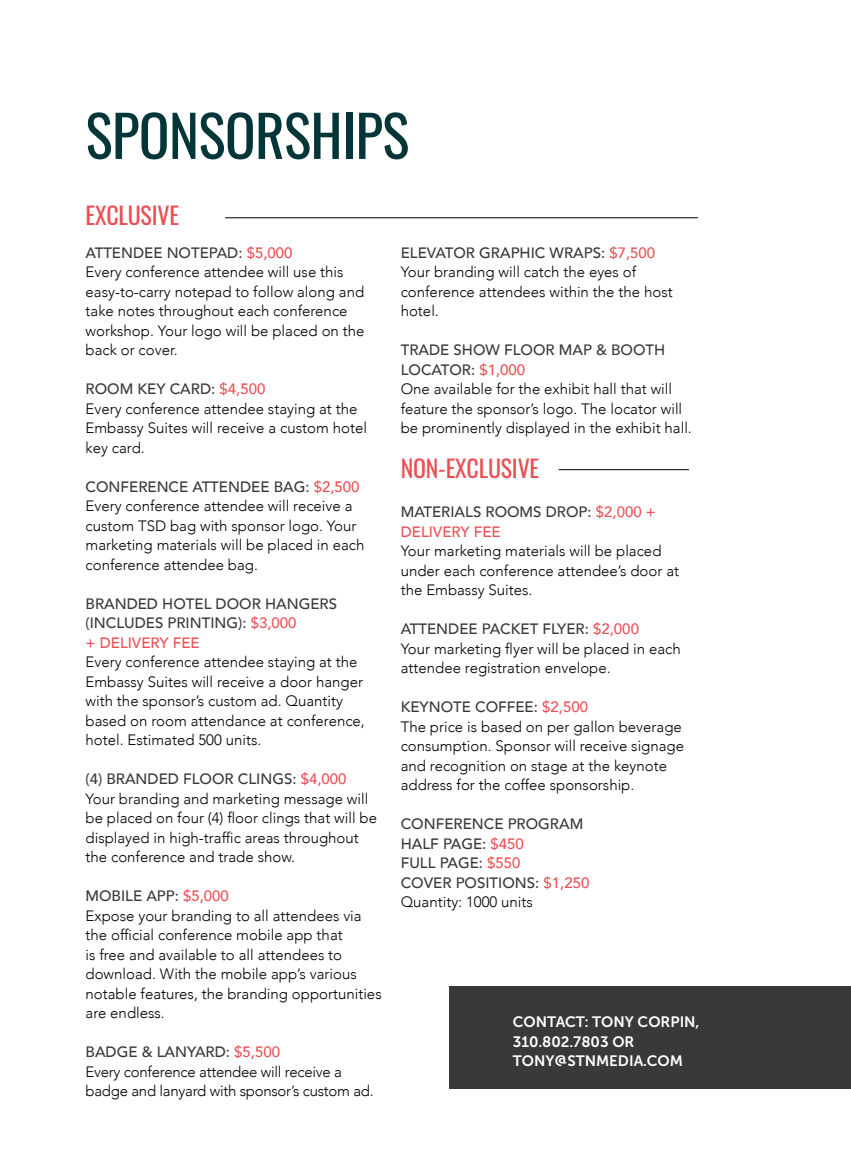
<style>
.page{position:relative;width:851px;height:1161px;background:#fff}
.page>*{position:absolute;margin:0;border:0;box-sizing:border-box;transform-origin:0 0}
.t1{font:57px "Oswald";letter-spacing:-.01em;color:#043538}
.t2{font:24px "Oswald";letter-spacing:-.01em;color:#eb5055}
.t3{font:300 15px/19.5px "Avenir";color:#000}
.t4{font:500 15px/19.5px "Avenir";color:#393937}
.t5{font:300 15px/19.5px "Avenir";letter-spacing:-.02em;color:#000}
.t6{font:15px/19.5px "Museo Sans 700";color:#fff}
.s1{font-weight:500;color:#393937}
.s2{font-weight:500;color:#eb5055}
.s3{color:#eb5055}
.s4{font-weight:300;color:#000}
</style>
<div class="page">
<div style="left:449px;top:987px;width:401px;height:102px;background:#393937"></div>
<hr style="left:225px;top:217px;width:473px;height:1px;background:#000">
<hr style="left:558px;top:469px;width:130px;height:1px;background:#000">
<h1 class="t1" style="left:86px;top:85px;width:325px">SPONSORSHIPS</h1>
<h2 class="t2" style="left:86px;top:194px;width:95px">EXCLUSIVE</h2>
<p class="t3" style="left:86px;top:243px;width:280px"><span class="s1">ATTENDEE NOTEPAD:</span> <span class="s2">$5,000<br></span>Every conference attendee will use this easy-to-carry notepad to follow along and take notes throughout each conference workshop. Your logo will be placed on the back or cover.</p>
<p class="t3" style="left:86px;top:379px;width:283px"><span class="s1">ROOM KEY CARD:</span> <span class="s2">$4,500<br></span>Every conference attendee staying at the<br>Embassy Suites will receive a custom hotel key card.</p>
<p class="t3" style="left:86px;top:477px;width:280px"><span class="s1">CONFERENCE ATTENDEE BAG:</span> <span class="s2">$2,500<br></span>Every conference attendee will receive a custom TSD bag with sponsor logo. Your marketing materials will be placed in each conference attendee bag.</p>
<p class="t4" style="left:86px;top:593px;width:253px">BRANDED HOTEL DOOR HANGERS (INCLUDES PRINTING): <span class="s3">$3,000<br>+ DELIVERY FEE</span></p>
<p class="t3" style="left:86px;top:652px;width:281px">Every conference attendee staying at the Embassy Suites will receive a door hanger with the sponsor’s custom ad. Quantity based on room attendance at conference, hotel. Estimated 500 units.</p>
<p class="t3" style="left:86px;top:769px;width:293px"><span class="s1">(4) BRANDED FLOOR CLINGS:</span> <span class="s2">$4,000<br></span>Your branding and marketing message will be placed on four (4) floor clings that will be displayed in high-traffic areas throughout the conference and trade show.</p>
<p class="t3" style="left:86px;top:886px;width:298px"><span class="s1">MOBILE APP:</span> <span class="s2">$5,000<br></span>Expose your branding to all attendees via the official conference mobile app that<br>is free and available to all attendees to download. With the mobile app’s various notable features, the branding opportunities are endless.</p>
<p class="t5" style="left:86px;top:1042px;width:290px"><span class="s1">BADGE &amp; LANYARD:</span> <span class="s2">$5,500<br></span>Every conference attendee will receive a badge and lanyard with sponsor’s custom ad.</p>
<p class="t3" style="left:400px;top:243px;width:273px"><span class="s1">ELEVATOR GRAPHIC WRAPS:</span> <span class="s2">$7,500<br></span>Your branding will catch the eyes of conference attendees within the the host hotel.</p>
<p class="t3" style="left:400px;top:340px;width:292px"><span class="s1">TRADE SHOW FLOOR MAP &amp; BOOTH LOCATOR:</span> <span class="s2">$1,000<br></span>One available for the exhibit hall that will feature the sponsor’s logo. The locator will be prominently displayed in the exhibit hall.</p>
<h2 class="t2" style="left:400px;top:447px;width:140px">NON-EXCLUSIVE</h2>
<p class="t4" style="left:400px;top:501px;width:256px">MATERIALS ROOMS DROP: <span class="s3">$2,000 +<br>DELIVERY FEE</span></p>
<p class="t3" style="left:400px;top:541px;width:280px">Your marketing materials will be placed under each conference attendee’s door at the Embassy Suites.</p>
<p class="t3" style="left:400px;top:619px;width:281px"><span class="s1">ATTENDEE PACKET FLYER:</span> <span class="s2">$2,000<br></span>Your marketing flyer will be placed in each attendee registration envelope.</p>
<p class="t3" style="left:400px;top:697px;width:285px"><span class="s1">KEYNOTE COFFEE:</span> <span class="s2">$2,500<br></span>The price is based on per gallon beverage consumption. Sponsor will receive signage and recognition on stage at the keynote address for the coffee sponsorship.</p>
<p class="t4" style="left:400px;top:813px;width:190px">CONFERENCE PROGRAM<br>HALF PAGE: <span class="s3">$450<br></span>FULL PAGE: <span class="s3">$550<br></span>COVER POSITIONS: <span class="s3">$1,250<br></span><span class="s4">Quantity: 1000 units</span></p>
<p class="t6" style="left:513px;top:1012px;width:188px">CONTACT: TONY CORPIN,<br>310.802.7803 OR<br>TONY@STNMEDIA.COM</p>
</div>
